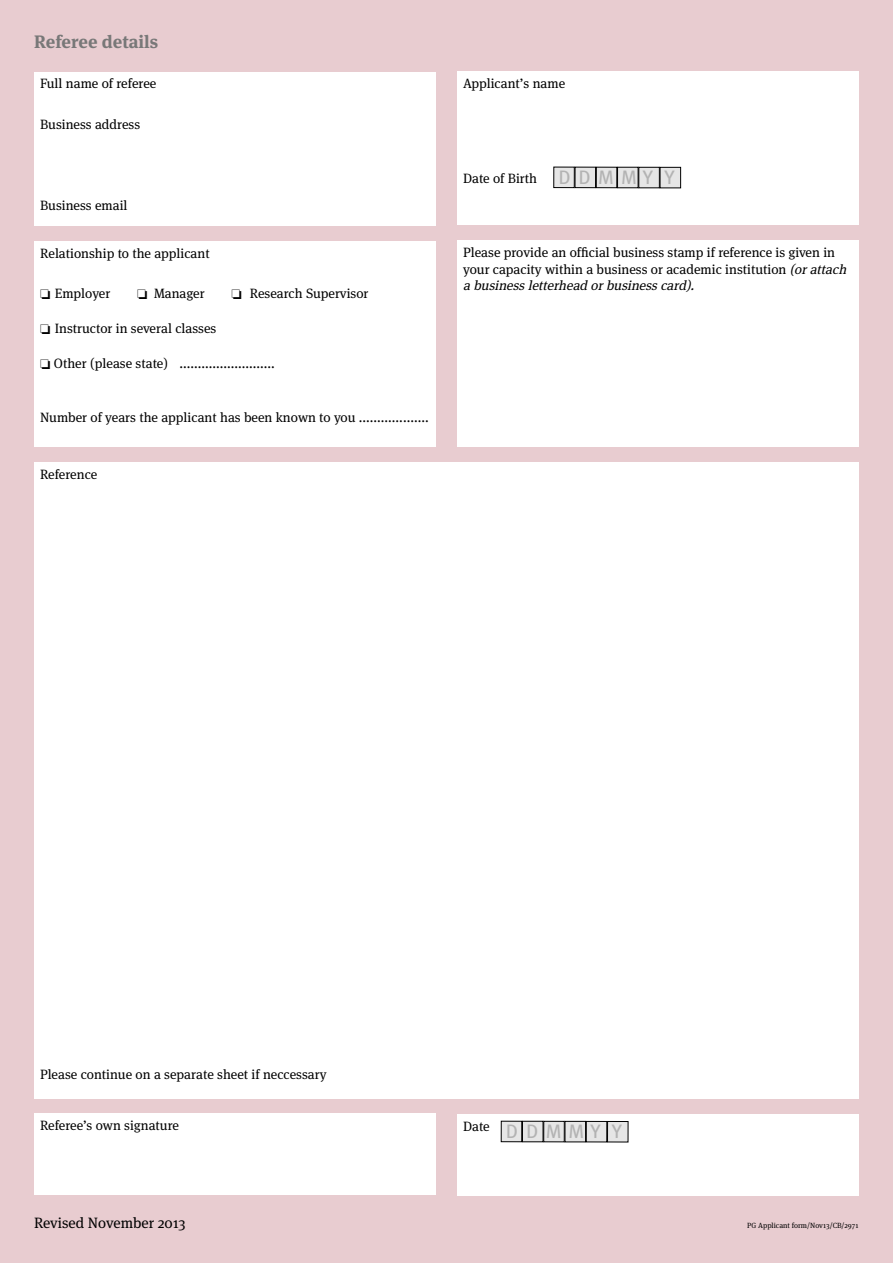
<style>
.page{position:relative;width:893px;height:1263px;background:#e8ccd0}
.page>*{position:absolute;margin:0;border:0;box-sizing:border-box;transform-origin:0 0}
.t1{font:19.5px "Meta OT";letter-spacing:.37em;color:#b3b3b3}
.t2{font:700 18px "Meta Serif OT";color:#787878}
.t3{font:15px "Meta Serif OT";color:#000}
.t4{font:13.5px/16.5px "Meta Serif OT";color:#000}
.t5{font:7.5px "Meta Serif OT";color:#000}
.s1{font-style:italic}
</style>
<div class="page">
<div style="left:34px;top:72px;width:402px;height:153px;background:#fff"></div>
<div style="left:457px;top:72px;width:402px;height:153px;background:#fff"></div>
<div style="left:457px;top:241px;width:402px;height:206px;background:#fff"></div>
<div style="left:34px;top:1114px;width:402px;height:81px;background:#fff"></div>
<div style="left:457px;top:1114px;width:402px;height:81px;background:#fff"></div>
<div style="left:34px;top:462px;width:824px;height:637px;background:#fff"></div>
<div style="left:34px;top:241px;width:402px;height:206px;background:#fff"></div>
<div style="left:660px;top:167px;width:21px;height:21px;background:#e6e6e6"></div>
<div style="left:660px;top:167px;width:21px;height:21px;border:1px solid #000"></div>
<div style="left:639px;top:167px;width:20px;height:21px;background:#e6e6e6"></div>
<div style="left:638px;top:167px;width:22px;height:21px;border:1px solid #000"></div>
<div style="left:617px;top:167px;width:21px;height:21px;background:#e6e6e6"></div>
<div style="left:617px;top:167px;width:21px;height:21px;border:1px solid #000"></div>
<div style="left:596px;top:167px;width:21px;height:21px;background:#e6e6e6"></div>
<div style="left:596px;top:167px;width:21px;height:21px;border:1px solid #000"></div>
<div style="left:575px;top:167px;width:21px;height:21px;background:#e6e6e6"></div>
<div style="left:575px;top:167px;width:21px;height:21px;border:1px solid #000"></div>
<div style="left:554px;top:167px;width:20px;height:21px;background:#e6e6e6"></div>
<div style="left:553px;top:167px;width:22px;height:21px;border:1px solid #000"></div>
<div style="left:607px;top:1121px;width:21px;height:21px;background:#e6e6e6"></div>
<div style="left:607px;top:1121px;width:21px;height:21px;border:1px solid #000"></div>
<div style="left:586px;top:1121px;width:21px;height:21px;background:#e6e6e6"></div>
<div style="left:586px;top:1121px;width:21px;height:21px;border:1px solid #000"></div>
<div style="left:565px;top:1121px;width:21px;height:21px;background:#e6e6e6"></div>
<div style="left:565px;top:1121px;width:21px;height:21px;border:1px solid #000"></div>
<div style="left:544px;top:1121px;width:20px;height:21px;background:#e6e6e6"></div>
<div style="left:543px;top:1121px;width:22px;height:21px;border:1px solid #000"></div>
<div style="left:522px;top:1121px;width:21px;height:21px;background:#e6e6e6"></div>
<div style="left:522px;top:1121px;width:21px;height:21px;border:1px solid #000"></div>
<div style="left:501px;top:1121px;width:21px;height:21px;background:#e6e6e6"></div>
<div style="left:501px;top:1121px;width:21px;height:21px;border:1px solid #000"></div>
<h2 class="t2" style="left:34px;top:35px;width:126px">Referee details</h2>
<p class="t4" style="left:40px;top:76px;width:118px">Full name of referee</p>
<p class="t4" style="left:40px;top:117px;width:102px">Business address</p>
<p class="t4" style="left:40px;top:198px;width:89px">Business email</p>
<p class="t4" style="left:40px;top:246px;width:171px">Relationship to the applicant</p>
<p class="t4" style="left:40px;top:286px;width:72px">□ Employer</p>
<p class="t4" style="left:137px;top:286px;width:69px">□ Manager</p>
<p class="t4" style="left:231px;top:286px;width:139px">□ Research Supervisor</p>
<p class="t4" style="left:40px;top:321px;width:178px">□ Instructor in several classes</p>
<p class="t4" style="left:40px;top:356px;width:236px">□ Other (please state) ..........................</p>
<p class="t4" style="left:40px;top:411px;width:390px">Number of years the applicant has been known to you ...................</p>
<p class="t4" style="left:40px;top:467px;width:59px">Reference</p>
<p class="t4" style="left:463px;top:76px;width:104px">Applicant’s name</p>
<p class="t4" style="left:463px;top:171px;width:76px">Date of Birth</p>
<h1 class="t1" style="left:558px;top:170px;width:117px">DDMMY Y</h1>
<p class="t4" style="left:463px;top:245px;width:387px">Please provide an official business stamp if reference is given in your capacity within a business or academic institution <span class="s1">(orattach a business letterhead or business card).</span></p>
<p class="t4" style="left:40px;top:1067px;width:288px">Please continue on a separate sheet if neccessary</p>
<p class="t4" style="left:40px;top:1118px;width:141px">Referee’s own signature</p>
<p class="t4" style="left:463px;top:1118px;width:28px">Date</p>
<h1 class="t1" style="left:506px;top:1124px;width:117px">DDMMY Y</h1>
<p class="t3" style="left:34px;top:1217px;width:153px">Revised November 2013</p>
<p class="t5" style="left:747px;top:1223px;width:113px">PG Applicant form/Nov13/CB/2971</p>
</div>
